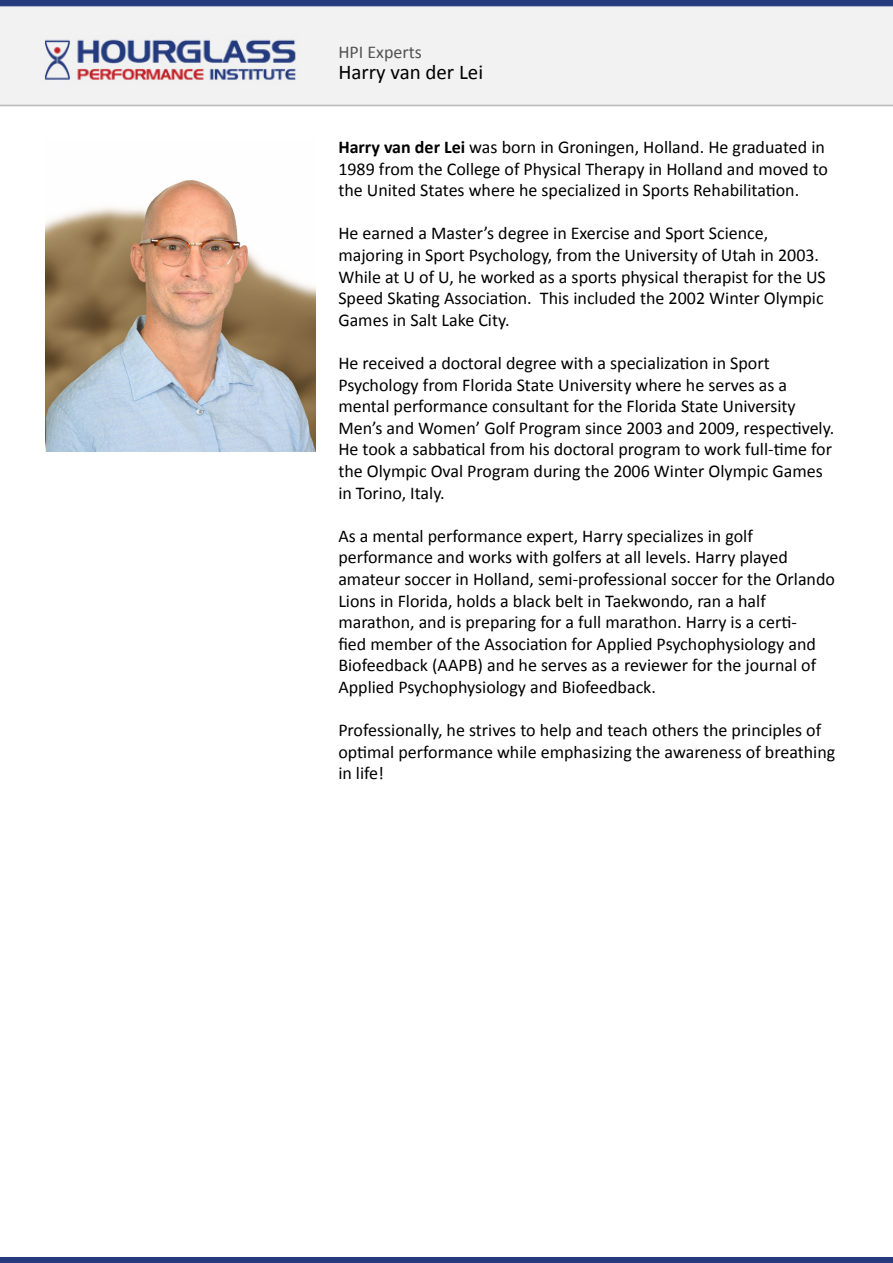
<style>
.page{position:relative;width:893px;height:1263px;background:#fff}
.page>*{position:absolute;margin:0;border:0;box-sizing:border-box;transform-origin:0 0}
.t1{font:21px "Calibri";color:#000}
.t2{font:18px/21.6px "Calibri";color:#000}
.t3{font:18px "Calibri";color:#525252}
.s1{font-weight:700}
</style>
<div class="page">
<img style="left:0;top:0;width:893px;height:107px">
<div style="left:0;top:1257px;width:893px;height:6px;background:#253b7e"></div>
<img style="left:45px;top:179px;width:270px;height:273px">
<p class="t3" style="left:338px;top:40px;width:85px">HPI Experts</p>
<p class="t1" style="left:338px;top:59px;width:146px">Harry van der Lei</p>
<p class="t2" style="left:338px;top:136px;width:491px"><span class="s1">Harry van der Lei</span> was born in Groningen, Holland. He graduated in<br>1989 from the College of Physical Therapy in Holland and moved to the United States where he specialized in Sports Rehabilitation.</p>
<p class="t2" style="left:338px;top:223px;width:489px">He earned a Master’s degree in Exercise and Sport Science, majoring in Sport Psychology, from the University of Utah in 2003.<br>While at U of U, he worked as a sports physical therapist for the US Speed Skating Association. This included the 2002 Winter Olympic Games in Salt Lake City.</p>
<p class="t2" style="left:338px;top:352px;width:497px">He received a doctoral degree with a specialization in Sport Psychology from Florida State University where he serves as a mental performance consultant for the Florida State University Men’s and Women’ Golf Program since 2003 and 2009, respectively.<br>He took a sabbatical from his doctoral program to work full-time for the Olympic Oval Program during the 2006 Winter Olympic Games in Torino, Italy.</p>
<p class="t2" style="left:338px;top:525px;width:498px">As a mental performance expert, Harry specializes in golf performance and works with golfers at all levels. Harry played amateur soccer in Holland, semi-professional soccer for the Orlando Lions in Florida, holds a black belt in Taekwondo, ran a half marathon, and is preparing for a full marathon. Harry is a certi-<br>fied member of the Association for Applied Psychophysiology and Biofeedback (AAPB) and he serves as a reviewer for the journal of Applied Psychophysiology and Biofeedback.</p>
<p class="t2" style="left:338px;top:719px;width:498px">Professionally, he strives to help and teach others the principles of optimal performance while emphasizing the awareness of breathing in life!</p>
</div>
